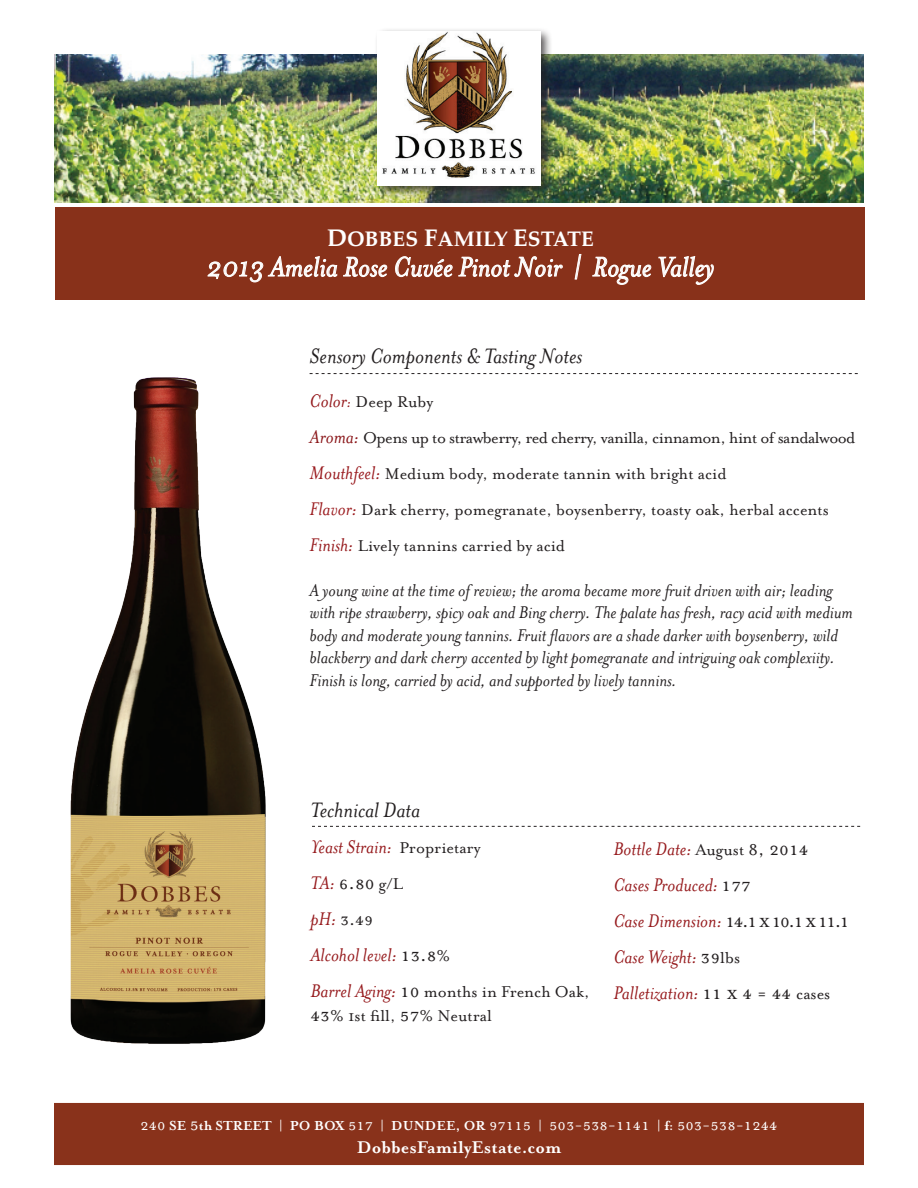
<style>
.page{position:relative;width:918px;height:1188px;background:#fff}
.page>*{position:absolute;margin:0;border:0;box-sizing:border-box;transform-origin:0 0}
.t1{font:italic 31.5px "Mrs Eaves OT";color:#fff}
.t2{font:italic 24px "Mrs Eaves OT";color:#231f20}
.t3{font:italic 21px/36px "Mrs Eaves OT";color:#961a1d}
.t4{font:700 21px "Palatino";color:#fff}
.t5{font:21px "Mrs Eaves Small Caps";color:#231f20}
.t6{font:italic 19.5px/22.5px "Mrs Eaves OT";color:#231f20}
.t7{font:700 19.5px "Mrs Eaves OT";color:#fff}
.t8{font:19.5px "Mrs Eaves Small Caps";color:#231f20}
.t9{font:18px/36px "Mrs Eaves OT";color:#231f20}
.t10{font:18px "Mrs Eaves Small Caps";color:#fff}
.s1{font-size:24px}
.s2{font-style:italic;font-size:21px;color:#94191c}
.s3{font-style:italic;color:#94191c}
.s4{font-style:italic;font-size:21px;color:#8a1619}
.s5{font-style:italic;font-size:21px;color:#991a1e}
.s6{font-style:italic;font-size:21px;color:#9b1b1e}
.s7{font-style:italic;font-size:21px;color:#961a1d}
.s8{font-style:normal;font-size:18px;color:#231f20}
.s9{font-family:"Mrs Eaves OT";font-style:italic;color:#961a1d}
.s10{font-family:"Mrs Eaves OT";font-size:18px}
.s11{font-family:"Mrs Eaves OT";font-style:italic;font-size:21px;color:#961a1d}
.s12{font-family:"Mrs Eaves Small Caps";font-style:normal;color:#231f20}
.s13{font-family:"Mrs Eaves Small Caps";font-size:21px}
.s14{font-family:"Mrs Eaves OT";font-weight:700;font-size:15px}
.s15{font-size:19.5px}
</style>
<div class="page">
<div style="left:55px;top:207px;width:810px;height:93px;background:#88311a"></div>
<img style="left:54px;top:54px;width:810px;height:148px">
<div style="left:374px;top:27px;width:179px;height:172px;background:#231f20;opacity:.75"></div>
<img style="left:378px;top:31px;width:162px;height:155px">
<div style="left:54px;top:1103px;width:810px;height:62px;background:#89321b"></div>
<img style="left:70px;top:373px;width:272px;height:671px">
<svg style="left:207px;top:256px;width:181px;height:27px"></svg>
<svg style="left:395px;top:256px;width:168px;height:21px"></svg>
<svg style="left:574px;top:254px;width:8px;height:26px"></svg>
<svg style="left:592px;top:256px;width:60px;height:29px"></svg>
<svg style="left:658px;top:256px;width:56px;height:29px"></svg>
<svg style="left:310px;top:373px;width:548px;height:1px"></svg>
<svg style="left:312px;top:826px;width:548px;height:1px"></svg>
<p class="t4" style="left:327px;top:221px;width:268px"><span class="s1">D</span>OBBES <span class="s1">F</span>AMILY <span class="s1">E</span>STATE</p>
<h1 class="t1" style="left:207px;top:250px;width:509px">2013 Amelia Rose Cuvée Pinot Noir | Rogue Valley</h1>
<p class="t2" style="left:310px;top:343px;width:274px">Sensory Components &amp; Tasting Notes</p>
<p class="t9" style="left:310px;top:383px;width:547px"><span class="s2">Color</span><span class="s3">:</span> Deep Ruby<br><span class="s4">Aroma:</span> Opens up to strawberry, red cherry, vanilla, cinnamon, hint of sandalwood <span class="s5">Mouthfeel:</span> Medium body, moderate tannin with bright acid<br><span class="s6">Flavor:</span> Dark cherry, pomegranate, boysenberry, toasty oak, herbal accents <span class="s7">Finish:</span> Lively tannins carried by acid</p>
<p class="t6" style="left:310px;top:579px;width:545px">A young wine at the time of review; the aroma became more fruit driven with air; leading with ripe strawberry, spicy oak and Bing cherry. The palate has fresh, racy acid with medium body and moderate young tannins. Fruit flavors are a shade darker with boysenberry, wild blackberry and dark cherry accented by light pomegranate and intriguing oak complexiity.<br>Finish is long, carried by acid, and supported by lively tannins.</p>
<p class="t2" style="left:310px;top:797px;width:111px">Technical Data</p>
<p class="t3" style="left:310px;top:829px;width:172px">Yeast Strain: <span class="s8">Proprietary</span></p>
<p class="t5" style="left:310px;top:872px;width:94px"><span class="s9">TA:</span> 6.80 <span class="s10">g/L</span></p>
<p class="t8" style="left:310px;top:909px;width:64px"><span class="s11">pH:</span> 3.49</p>
<p class="t3" style="left:310px;top:937px;width:141px">Alcohol level: <span class="s12">13.8</span><span class="s8">%</span></p>
<p class="t9" style="left:310px;top:980px;width:281px;line-height:24px"><span class="s7">Barrel Aging:</span> <span class="s13">10</span> months in French Oak,<br><span class="s13">43</span>% 1st fill, <span class="s13">57</span>% Neutral</p>
<p class="t3" style="left:613px;top:831px;width:238px">Bottle Date: <span class="s8">August 8</span><span class="s12">, 2014<br></span>Cases Produced: <span class="s12">177<br></span>Case Dimension: <span class="s12">14.1 x 10.1 x 11.1<br></span>Case Weight: <span class="s12">39</span><span class="s8">lbs<br></span>Palletization: <span class="s12">11 x 4 = 44</span> <span class="s8">cases</span></p>
<p class="t10" style="left:140px;top:1115px;width:639px">240 <span class="s14">SE</span> <span class="s15">5</span><span class="s14">th STREET | PO BOX</span> 517 <span class="s14">| DUNDEE, OR</span> 97115 <span class="s14">|</span> 503-538-1141 <span class="s14">| f:</span> 503-538-1244</p>
<p class="t7" style="left:357px;top:1136px;width:206px">DobbesFamilyEstate.com</p>
</div>
